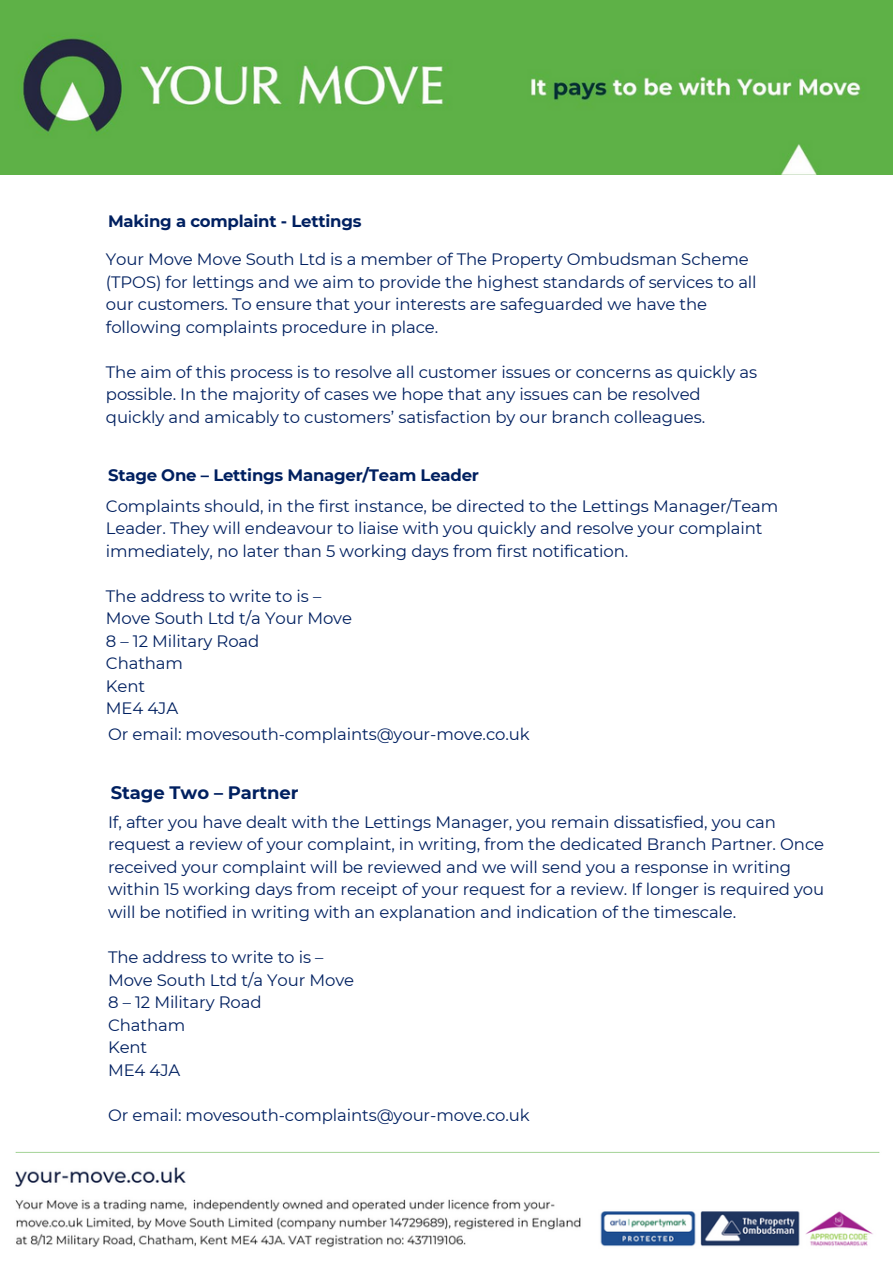
<style>
.page{position:relative;width:894px;height:1264px;background:#fff}
.page>*{position:absolute;margin:0;border:0;box-sizing:border-box;transform-origin:0 0}
.t1{font:700 18px "Montserrat";letter-spacing:-.005em;color:#002060}
.t2{font:16.5px/22.5px "Montserrat";letter-spacing:-.005em;color:#002060}
.t3{font:700 16.5px "Montserrat";letter-spacing:-.015em;color:#002060}
</style>
<div class="page">
<img style="left:0;top:0;width:892px;height:174px">
<img style="left:15px;top:1151px;width:865px;height:96px">
<p class="t3" style="left:108px;top:211px;width:255px">Making a complaint - Lettings</p>
<p class="t2" style="left:106px;top:248px;width:652px">Your Move Move South Ltd is a member of The Property Ombudsman Scheme (TPOS) for lettings and we aim to provide the highest standards of services to all our customers. To ensure that your interests are safeguarded we have the following complaints procedure in place.</p>
<p class="t2" style="left:106px;top:360px;width:652px">The aim of this process is to resolve all customer issues or concerns as quickly as possible. In the majority of cases we hope that any issues can be resolved quickly and amicably to customers’ satisfaction by our branch colleagues.</p>
<p class="t3" style="left:108px;top:465px;width:372px">Stage One – Lettings Manager/Team Leader</p>
<p class="t2" style="left:106px;top:494px;width:673px">Complaints should, in the first instance, be directed to the Lettings Manager/Team<br>Leader. They will endeavour to liaise with you quickly and resolve your complaint immediately, no later than 5 working days from first notification.</p>
<h1 class="t2" style="left:106px;top:584px;width:217px">The address to write to is –</h1>
<p class="t2" style="left:106px;top:607px;width:247px">Move South Ltd t/a Your Move</p>
<p class="t2" style="left:106px;top:629px;width:155px">8 – 12 Military Road</p>
<p class="t2" style="left:106px;top:652px;width:79px">Chatham</p>
<h1 class="t2" style="left:106px;top:674px;width:41px">Kent</h1>
<p class="t2" style="left:106px;top:697px;width:74px">ME4 4JA</p>
<p class="t2" style="left:108px;top:723px;width:423px">Or email: movesouth-complaints@your-move.co.uk</p>
<p class="t1" style="left:111px;top:781px;width:189px">Stage Two – Partner</p>
<p class="t2" style="left:108px;top:810px;width:717px">If, after you have dealt with the Lettings Manager, you remain dissatisfied, you can request a review of your complaint, in writing, from the dedicated Branch Partner. Once received your complaint will be reviewed and we will send you a response in writing within 15 working days from receipt of your request for a review. If longer is required you will be notified in writing with an explanation and indication of the timescale.</p>
<h1 class="t2" style="left:108px;top:945px;width:217px">The address to write to is –</h1>
<p class="t2" style="left:108px;top:968px;width:247px">Move South Ltd t/a Your Move</p>
<p class="t2" style="left:108px;top:990px;width:155px">8 – 12 Military Road</p>
<p class="t2" style="left:108px;top:1013px;width:79px">Chatham</p>
<p class="t2" style="left:108px;top:1035px;width:41px">Kent</p>
<p class="t2" style="left:108px;top:1058px;width:74px">ME4 4JA</p>
<p class="t2" style="left:108px;top:1103px;width:423px">Or email: movesouth-complaints@your-move.co.uk</p>
</div>
